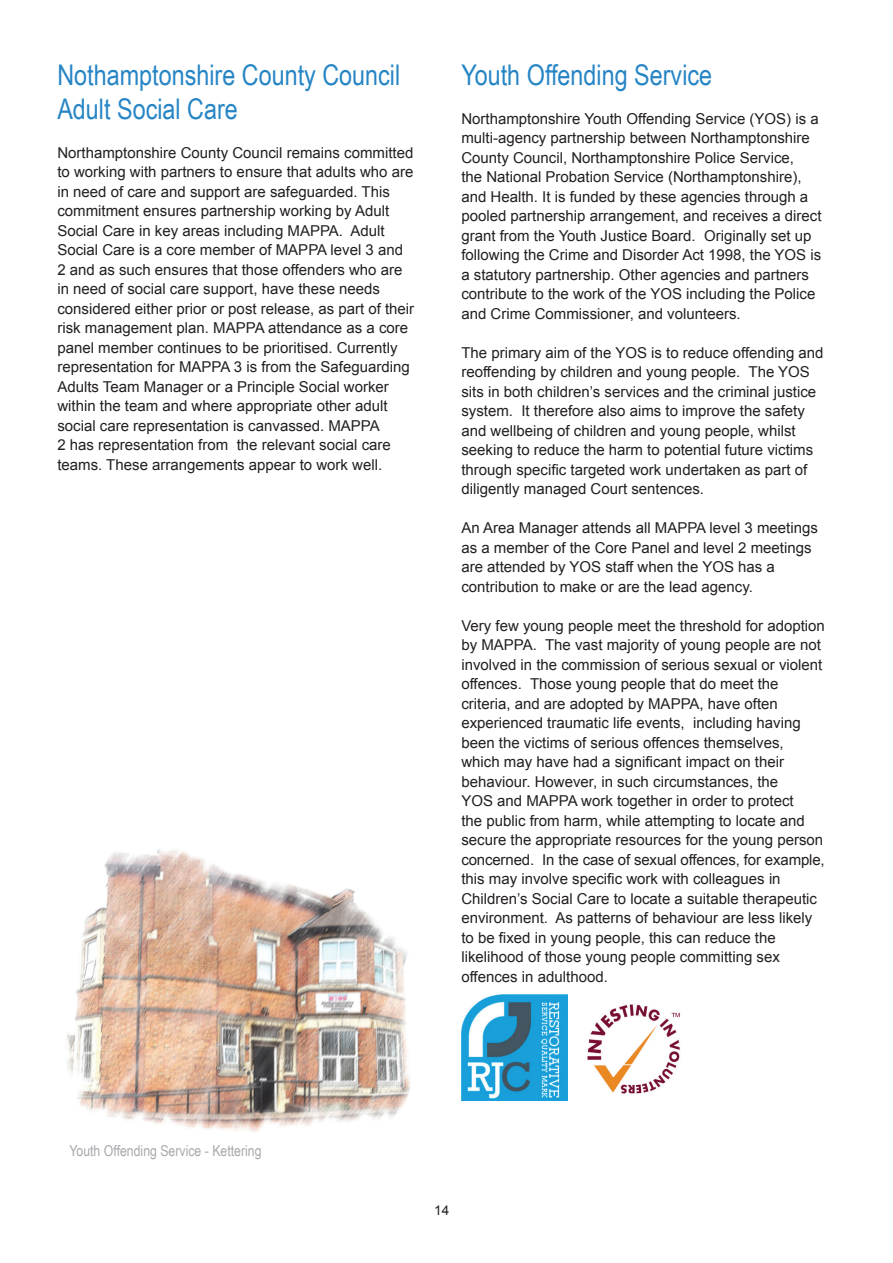
<style>
.page{position:relative;width:893px;height:1263px;background:#fff}
.page>*{position:absolute;margin:0;border:0;box-sizing:border-box;transform-origin:0 0}
.t1{font:28.5px/34.2px "Arial Narrow";color:#2685c5}
.t2{font:15px/19.5px "Arial";color:#231f20}
.t3{font:15px "Arial Narrow";color:#a8a9ad}
.t4{font:13.5px "Arial";color:#231f20}
</style>
<div class="page">
<img style="left:461px;top:995px;width:106px;height:106px">
<img style="left:587px;top:1004px;width:93px;height:90px">
<img style="left:66px;top:849px;width:345px;height:283px">
<h1 class="t1" style="left:57px;top:57px;width:344px">Nothamptonshire County Council<br>Adult Social Care</h1>
<p class="t2" style="left:57px;top:143px;width:358px">Northamptonshire County Council remains committed to working with partners to ensure that adults who are in need of care and support are safeguarded. This commitment ensures partnership working by Adult Social Care in key areas including MAPPA. Adult Social Care is a core member of MAPPA level 3 and 2 and as such ensures that those offenders who are in need of social care support, have these needs considered either prior or post release, as part of their risk management plan. MAPPA attendance as a core panel member continues to be prioritised. Currently representation for MAPPA 3 is from the Safeguarding Adults Team Manager or a Principle Social worker within the team and where appropriate other adult social care representation is canvassed. MAPPA<br>2 has representation from the relevant social care teams. These arrangements appear to work well.</p>
<h1 class="t1" style="left:461px;top:57px;width:252px">Youth Offending Service</h1>
<p class="t2" style="left:461px;top:109px;width:362px">Northamptonshire Youth Offending Service (YOS) is a multi-agency partnership between Northamptonshire County Council, Northamptonshire Police Service,<br>the National Probation Service (Northamptonshire), and Health. It is funded by these agencies through a pooled partnership arrangement, and receives a direct grant from the Youth Justice Board. Originally set up following the Crime and Disorder Act 1998, the YOS is a statutory partnership. Other agencies and partners contribute to the work of the YOS including the Police and Crime Commissioner, and volunteers.</p>
<p class="t2" style="left:461px;top:343px;width:364px">The primary aim of the YOS is to reduce offending and reoffending by children and young people. The YOS sits in both children’s services and the criminal justice system. It therefore also aims to improve the safety and wellbeing of children and young people, whilst seeking to reduce the harm to potential future victims through specific targeted work undertaken as part of diligently managed Court sentences.</p>
<p class="t2" style="left:461px;top:518px;width:358px">An Area Manager attends all MAPPA level 3 meetings as a member of the Core Panel and level 2 meetings are attended by YOS staff when the YOS has a contribution to make or are the lead agency.</p>
<p class="t2" style="left:461px;top:616px;width:365px">Very few young people meet the threshold for adoption by MAPPA. The vast majority of young people are not involved in the commission of serious sexual or violent offences. Those young people that do meet the criteria, and are adopted by MAPPA, have often experienced traumatic life events, including having been the victims of serious offences themselves, which may have had a significant impact on their behaviour. However, in such circumstances, the<br>YOS and MAPPA work together in order to protect<br>the public from harm, while attempting to locate and secure the appropriate resources for the young person concerned. In the case of sexual offences, for example, this may involve specific work with colleagues in Children’s Social Care to locate a suitable therapeutic environment. As patterns of behaviour are less likely to be fixed in young people, this can reduce the likelihood of those young people committing sex offences in adulthood.</p>
<p class="t3" style="left:69px;top:1142px;width:194px">Youth Offending Service - Kettering</p>
<p class="t4" style="left:434px;top:1202px;width:17px">14</p>
</div>
